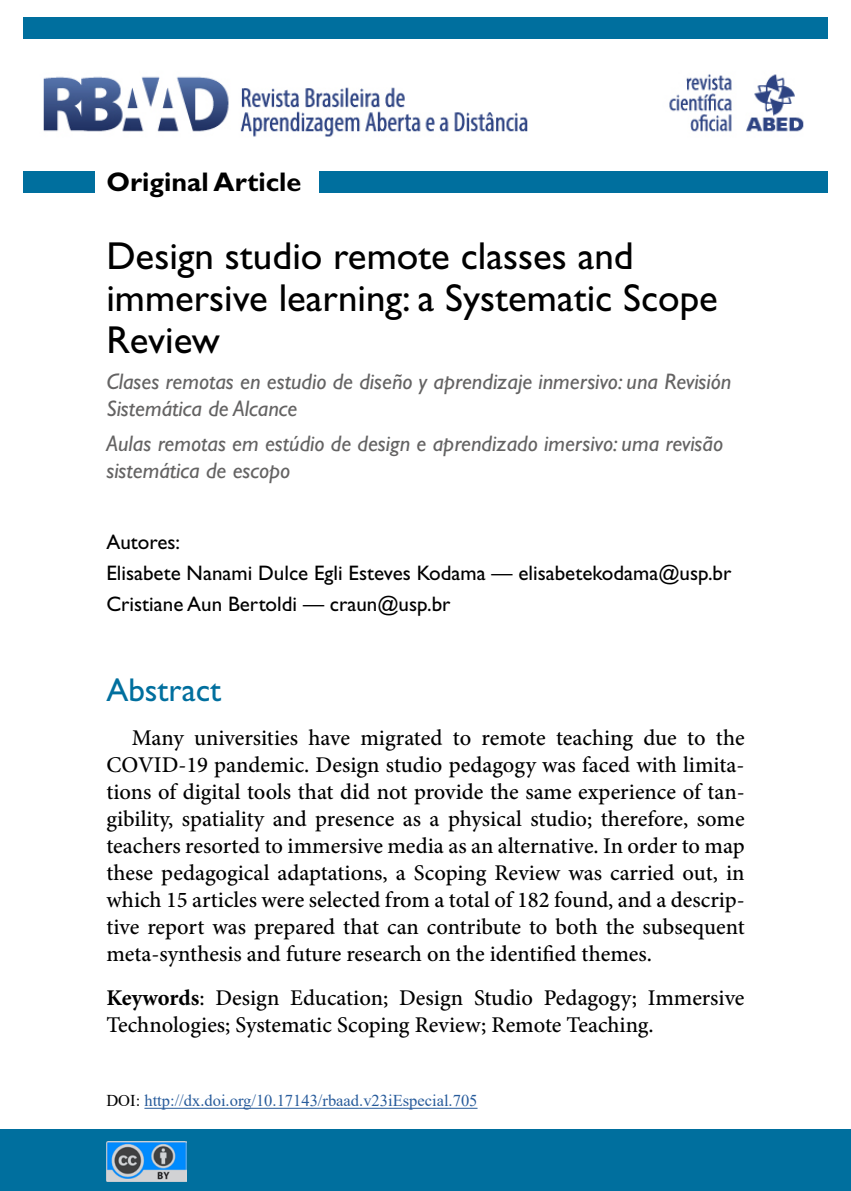
<style>
.page{position:relative;width:851px;height:1191px;background:#fff}
.page>*{position:absolute;margin:0;border:0;box-sizing:border-box;transform-origin:0 0}
.t1{font:39px/42px "Gill Sans Std";color:#000}
.t2{font:33px "Gill Sans Std";color:#006f9e}
.t3{font:700 27px "Gill Sans Std";color:#000}
.t4{font:500 22.5px/27px "Minion Pro";color:#000;text-align:justify}
.t5{font:italic 22.5px/27px "Gill Sans Std";color:#646363}
.t6{font:21px/31px "Gill Sans Std";color:#000}
.t7{font:16.5px "Times New Roman";color:#275b9b}
.s1{font-weight:700}
.s2{color:#000}
</style>
<div class="page">
<hr style="left:104px;top:0;width:1px;height:467px;background:#006f9e">
<div style="left:23px;top:17px;width:804px;height:21px;background:#006f9e"></div>
<div style="left:23px;top:171px;width:804px;height:22px;background:#006f9e"></div>
<img style="left:43px;top:65px;width:761px;height:80px">
<div style="left:0;top:1129px;width:850px;height:62px;background:#006f9e"></div>
<div style="left:95px;top:163px;width:224px;height:34px;background:#fff"></div>
<img style="left:107px;top:1141px;width:80px;height:40px">
<hr style="left:144px;top:1107px;width:333px;height:1px;background:#275b9b">
<p class="t3" style="left:106px;top:166px;width:196px">Original Article</p>
<h1 class="t1" style="left:106px;top:235px;width:613px">Design studio remote classes and immersive learning: a Systematic Scope<br>Review</h1>
<p class="t5" style="left:106px;top:368px;width:626px">Clases remotas en estudio de diseño y aprendizaje inmersivo: una Revisión<br>Sistemática de Alcance</p>
<p class="t5" style="left:106px;top:430px;width:618px">Aulas remotas em estúdio de design e aprendizado imersivo: uma revisão sistemática de escopo</p>
<p class="t6" style="left:106px;top:526px;width:626px">Autores:<br>Elisabete Nanami Dulce Egli Esteves Kodama — elisabetekodama@usp.br<br>Cristiane Aun Bertoldi — craun@usp.br</p>
<h2 class="t2" style="left:106px;top:670px;width:116px">Abstract</h2>
<p class="t4" style="left:106px;top:724px;width:639px;text-indent:26px">Many universities have migrated to remote teaching due to the COVID-19 pandemic. Design studio pedagogy was faced with limita&shy;tions of digital tools that did not provide the same experience of tan&shy;gibility, spatiality and presence as a physical studio; therefore, some teachers resorted to immersive media as an alternative. In order to map these pedagogical adaptations, a Scoping Review was carried out, in which 15 articles were selected from a total of 182 found, and a descrip&shy;tive report was prepared that can contribute to both the subsequent meta-synthesis and future research on the identified themes.</p>
<p class="t4" style="left:106px;top:984px;width:639px"><span class="s1">Keywords</span>: Design Education; Design Studio Pedagogy; Immersive<br>Technologies; Systematic Scoping Review; Remote Teaching.</p>
<p class="t7" style="left:106px;top:1089px;width:372px"><span class="s2">DOI:</span> http://dx.doi.org/10.17143/rbaad.v23iEspecial.705</p>
</div>
